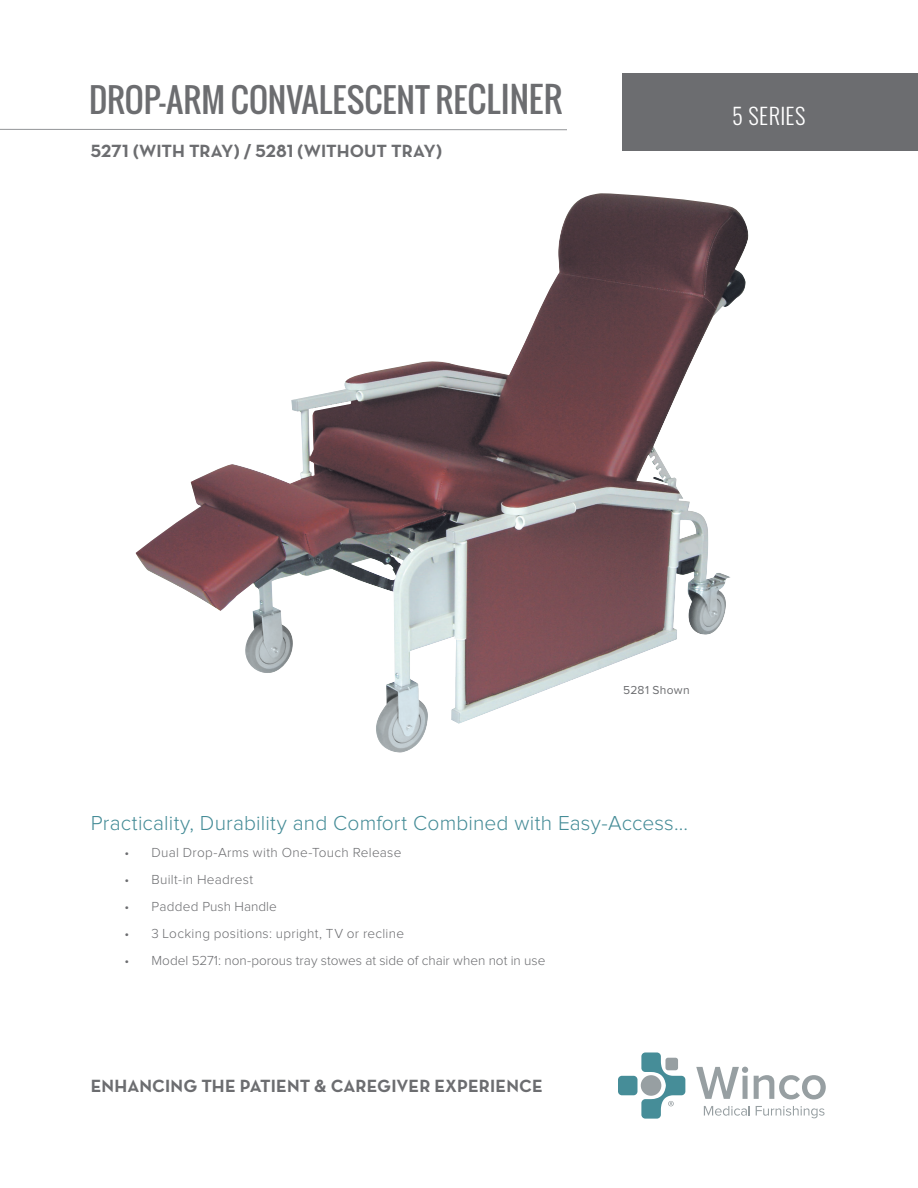
<style>
.page{position:relative;width:918px;height:1188px;background:#fff}
.page>*{position:absolute;margin:0;border:0;box-sizing:border-box;transform-origin:0 0}
.t1{font:33px "Oswald";letter-spacing:.005em;color:#6c6d70}
.t2{font:300 22.5px "Oswald";letter-spacing:.02em;color:#fff}
.t3{font:300 21px "Proxima Nova";letter-spacing:.005em;color:#458c97}
.t4{font:18px "Neutra Text Bold Alt";color:#6c6d70}
.t5{font:300 13.65px "Proxima Nova";letter-spacing:.02em;color:#6c6d70}
.t6{font:300 13.65px "Proxima Nova";color:#6c6d70}
.t7{font:12px "Proxima Nova";letter-spacing:.025em;color:#6c6d70}
.s1{font-size:34.5px}
</style>
<div class="page">
<svg style="left:704px;top:1106px;width:46px;height:10px"></svg>
<svg style="left:756px;top:1106px;width:69px;height:12px"></svg>
<svg style="left:696px;top:1067px;width:52px;height:32px"></svg>
<svg style="left:754px;top:1075px;width:72px;height:24px"></svg>
<div style="left:618px;top:1076px;width:19px;height:19px;background:#468d98;border-radius:4px"></div>
<svg style="left:641px;top:1052px;width:44px;height:67px"></svg>
<hr style="left:0;top:129px;width:567px;height:1px;background:#939598">
<div style="left:622px;top:74px;width:296px;height:77px;background:#6c6d70"></div>
<img style="left:135px;top:193px;width:614px;height:560px">
<h1 class="t1" style="left:89px;top:75px;width:475px">DROP-ARM CONVALESCENT RE<span class="s1">CLINER</span></h1>
<h3 class="t4" style="left:91px;top:139px;width:353px">5271 (WITH TRAY) / 5281 (WITHOUT TRAY)</h3>
<h2 class="t2" style="left:732px;top:95px;width:75px">5 SERIES</h2>
<p class="t7" style="left:623px;top:685px;width:68px">5281 Shown</p>
<p class="t3" style="left:91px;top:813px;width:599px">Practicality, Durability and Comfort Combined with Easy-Access...</p>
<p class="t5" style="left:124px;top:846px;width:279px">• Dual Drop-Arms with One-Touch Release</p>
<p class="t5" style="left:124px;top:873px;width:130px">• Built-in Headrest</p>
<p class="t5" style="left:124px;top:900px;width:154px">• Padded Push Handle</p>
<p class="t5" style="left:124px;top:927px;width:281px">• 3 Locking positions: upright, TV or recline</p>
<p class="t6" style="left:124px;top:954px;width:422px">• Model 5271: non-porous tray stowes at side of chair when not in use</p>
<h3 class="t4" style="left:91px;top:1075px;width:454px">ENHANCING THE PATIENT &amp; CAREGIVER EXPERIENCE</h3>
</div>
